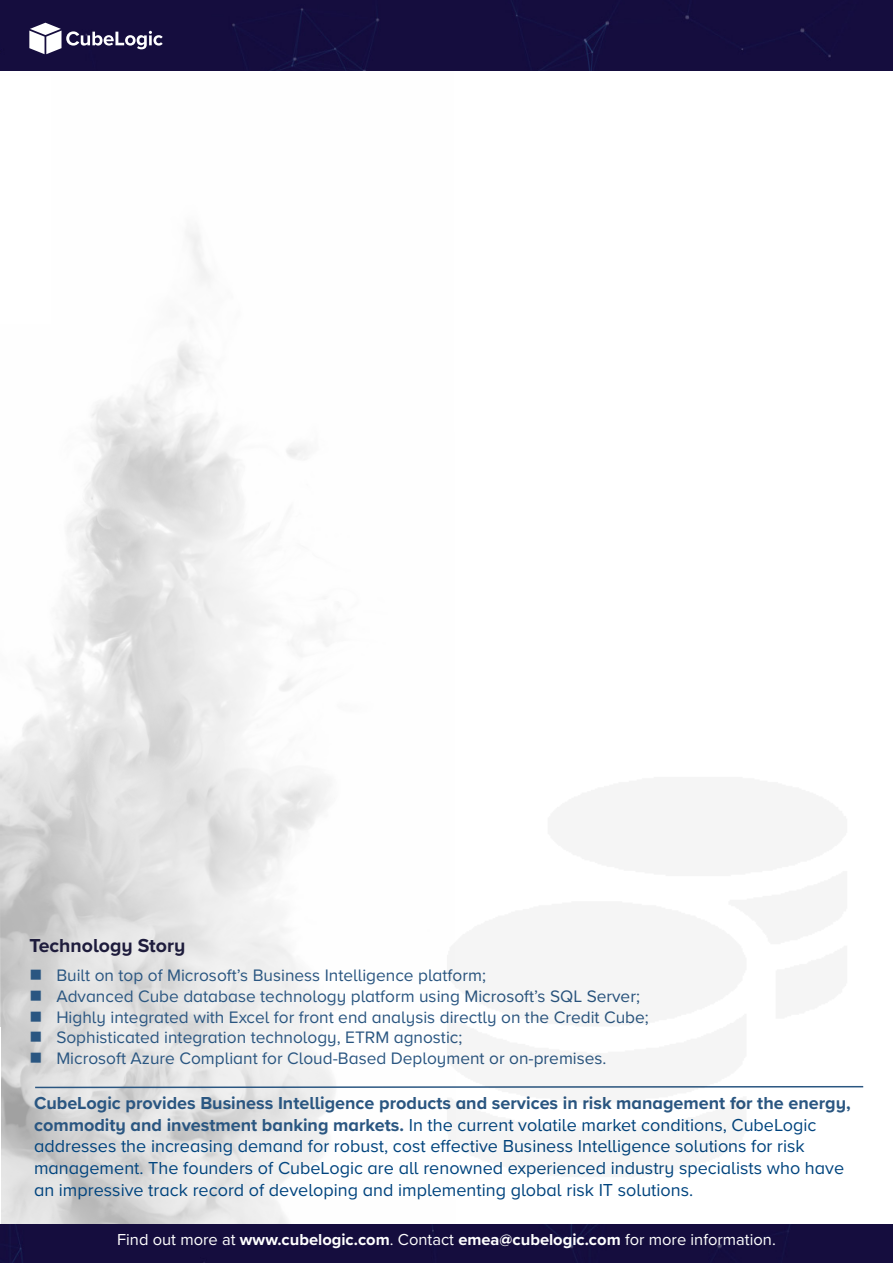
<style>
.page{position:relative;width:893px;height:1263px;background:#fff}
.page>*{position:absolute;margin:0;border:0;box-sizing:border-box;transform-origin:0 0}
.Paragraph_Style_1{font:700 19.5px "Proxima Nova A";color:#1e1c3c}
.Paragraph_Style_1-2{font:18px/21.6px "Proxima Nova A";color:#01447e}
.t1{font:17.25px "Proxima Nova A";color:#2a5681}
.t2{font:16.5px "Proxima Nova";color:#fff}
.s1{font-weight:700;color:#2a5681}
.s2{font-weight:700}
</style>
<div class="page">
<img style="left:0;top:232px;width:210px;height:993px">
<div style="left:0;top:76px;width:51px;height:248px;background:#fff"></div>
<div style="left:0;top:0;width:893px;height:70px;background:#150d3e"></div>
<div style="left:0;top:1225px;width:49px;height:38px;background:#150d3e"></div>
<svg style="left:29px;top:23px;width:134px;height:31px"></svg>
<img style="left:49px;top:347px;width:844px;height:916px">
<svg style="left:31px;top:970px;width:10px;height:10px"></svg>
<svg style="left:31px;top:990px;width:10px;height:11px"></svg>
<svg style="left:31px;top:1011px;width:10px;height:10px"></svg>
<svg style="left:31px;top:1032px;width:10px;height:10px"></svg>
<svg style="left:31px;top:1053px;width:10px;height:10px"></svg>
<p class="Paragraph_Style_1" style="left:29px;top:931px;width:158px">Technology Story</p>
<p class="t1" style="left:56px;top:963px;width:431px">Built on top of Microsoft’s Business Intelligence platform;</p>
<p class="t1" style="left:56px;top:983px;width:585px">Advanced Cube database technology platform using Microsoft’s SQL Server;</p>
<p class="t1" style="left:56px;top:1004px;width:594px">Highly integrated with Excel for front end analysis directly on the Credit Cube;</p>
<p class="t1" style="left:56px;top:1025px;width:408px">Sophisticated integration technology, ETRM agnostic;</p>
<p class="t1" style="left:56px;top:1045px;width:552px">Microsoft Azure Compliant for Cloud-Based Deployment or on-premises.</p>
<p class="Paragraph_Style_1-2" style="left:34px;top:1092px;width:818px"><span class="s1">CubeLogic provides Business Intelligence products and services in risk management for the energy, commodity and investment banking markets.</span> In the current volatile market conditions, CubeLogic addresses the increasing demand for robust, cost effective Business Intelligence solutions for risk management. The founders of CubeLogic are all renowned experienced industry specialists who have an impressive track record of developing and implementing global risk IT solutions.</p>
<p class="t2" style="left:117px;top:1227px;width:660px">Find out more at <span class="s2">www.cubelogic.com</span>. Contact <span class="s2">emea@cubelogic.com</span> for more information.</p>
</div>
